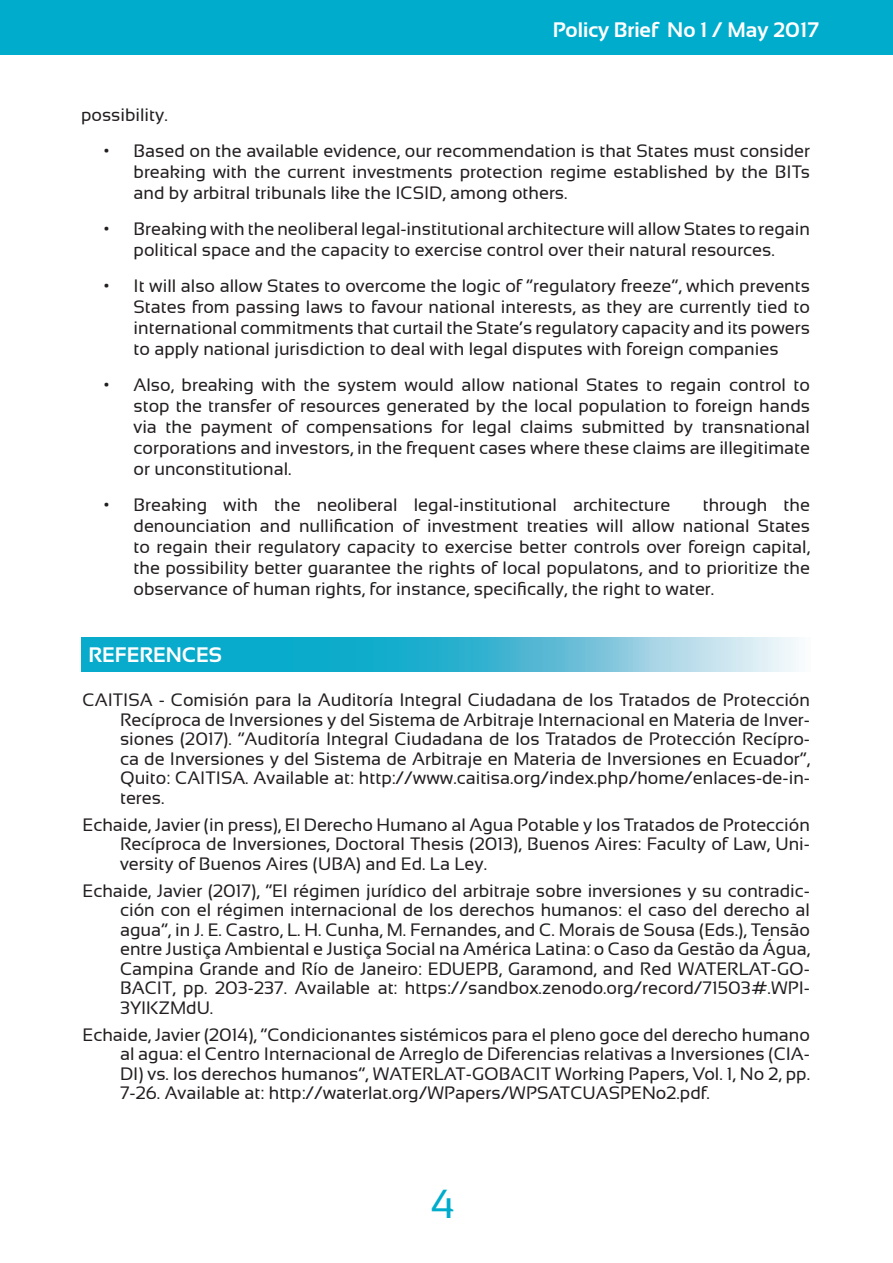
<style>
.page{position:relative;width:893px;height:1263px;background:#fff}
.page>*{position:absolute;margin:0;border:0;box-sizing:border-box;transform-origin:0 0}
.t1{font:40.5px "Sansation";color:#00accc}
.t2{font:700 21px "Sansation";color:#fff}
.t3{font:18px/19.5px "Sansation";color:#231f20;text-align:justify}
</style>
<div class="page">
<div style="left:0;top:0;width:893px;height:54px;background:#00accc"></div>
<svg style="left:81px;top:637px;width:718px;height:35px"></svg>
<p class="t2" style="left:553px;top:18px;width:268px">Policy Brief No 1 / May 2017</p>
<p class="t3" style="left:81px;top:105px;width:88px">possibility.</p>
<p class="t3" style="left:134px;top:140px;width:678px;line-height:21px;text-indent:-30px">• Based on the available evidence, our recommendation is that States must consider breaking with the current investments protection regime established by the BITs and by arbitral tribunals like the ICSID, among others.</p>
<p class="t3" style="left:104px;top:218px;width:708px;line-height:21px;text-align:center">• Breaking with the neoliberal legal-institutional architecture will allow States to regain political space and the capacity to exercise control over their natural resources.</p>
<p class="t3" style="left:134px;top:275px;width:678px;line-height:21px;text-indent:-30px">• It will also allow States to overcome the logic of “regulatory freeze”, which prevents States from passing laws to favour national interests, as they are currently tied to international commitments that curtail the State’s regulatory capacity and its powers to apply national jurisdiction to deal with legal disputes with foreign companies</p>
<p class="t3" style="left:134px;top:374px;width:678px;line-height:21px;text-indent:-30px">• Also, breaking with the system would allow national States to regain control to stop the transfer of resources generated by the local population to foreign hands via the payment of compensations for legal claims submitted by transnational corporations and investors, in the frequent cases where these claims are illegitimate or unconstitutional.</p>
<p class="t3" style="left:104px;top:495px;width:568px">• Breaking with the neoliberal legal-institutional architecture</p>
<p class="t3" style="left:134px;top:494px;width:678px;line-height:21px;text-indent:569px">through the denounciation and nullification of investment treaties will allow national States to regain their regulatory capacity to exercise better controls over foreign capital, the possibility better guarantee the rights of local populatons, and to prioritize the observance of human rights, for instance, specifically, the right to water.</p>
<p class="t2" style="left:89px;top:643px;width:135px">REFERENCES</p>
<p class="t3" style="left:120px;top:690px;width:691px;text-indent:-38px">CAITISA - Comisión para la Auditoría Integral Ciudadana de los Tratados de Protección Recíproca de Inversiones y del Sistema de Arbitraje Internacional en Materia de Inver&shy;siones (2017). “Auditoría Integral Ciudadana de los Tratados de Protección Recípro&shy;ca de Inversiones y del Sistema de Arbitraje en Materia de Inversiones en Ecuador”, Quito: CAITISA. Available at: http://www.caitisa.org/index.php/home/enlaces-de-in&shy;teres.</p>
<p class="t3" style="left:120px;top:815px;width:691px;text-indent:-38px">Echaide, Javier (in press), El Derecho Humano al Agua Potable y los Tratados de Protección Recíproca de Inversiones, Doctoral Thesis (2013), Buenos Aires: Faculty of Law, Uni&shy;versity of Buenos Aires (UBA) and Ed. La Ley.</p>
<p class="t3" style="left:120px;top:881px;width:691px;text-indent:-38px">Echaide, Javier (2017), “El régimen jurídico del arbitraje sobre inversiones y su contradic&shy;ción con el régimen internacional de los derechos humanos: el caso del derecho al agua”, in J. E. Castro, L. H. Cunha, M. Fernandes, and C. Morais de Sousa (Eds.), Tensão entre Justiça Ambiental e Justiça Social na América Latina: o Caso da Gestão da Água, Campina Grande and Río de Janeiro: EDUEPB, Garamond, and Red WATERLAT-GO-BACIT, pp. 203-237. Available at: https://sandbox.zenodo.org/record/71503#.WPI-3YlKZMdU.</p>
<p class="t3" style="left:120px;top:1025px;width:691px;text-indent:-38px">Echaide, Javier (2014), “Condicionantes sistémicos para el pleno goce del derecho humano al agua: el Centro Internacional de Arreglo de Diferencias relativas a Inversiones (CIA-DI) vs. los derechos humanos”, WATERLAT-GOBACIT Working Papers, Vol. 1, No 2, pp.<br>7-26. Available at: http://waterlat.org/WPapers/WPSATCUASPENo2.pdf.</p>
<h1 class="t1" style="left:431px;top:1181px;width:26px">4</h1>
</div>
